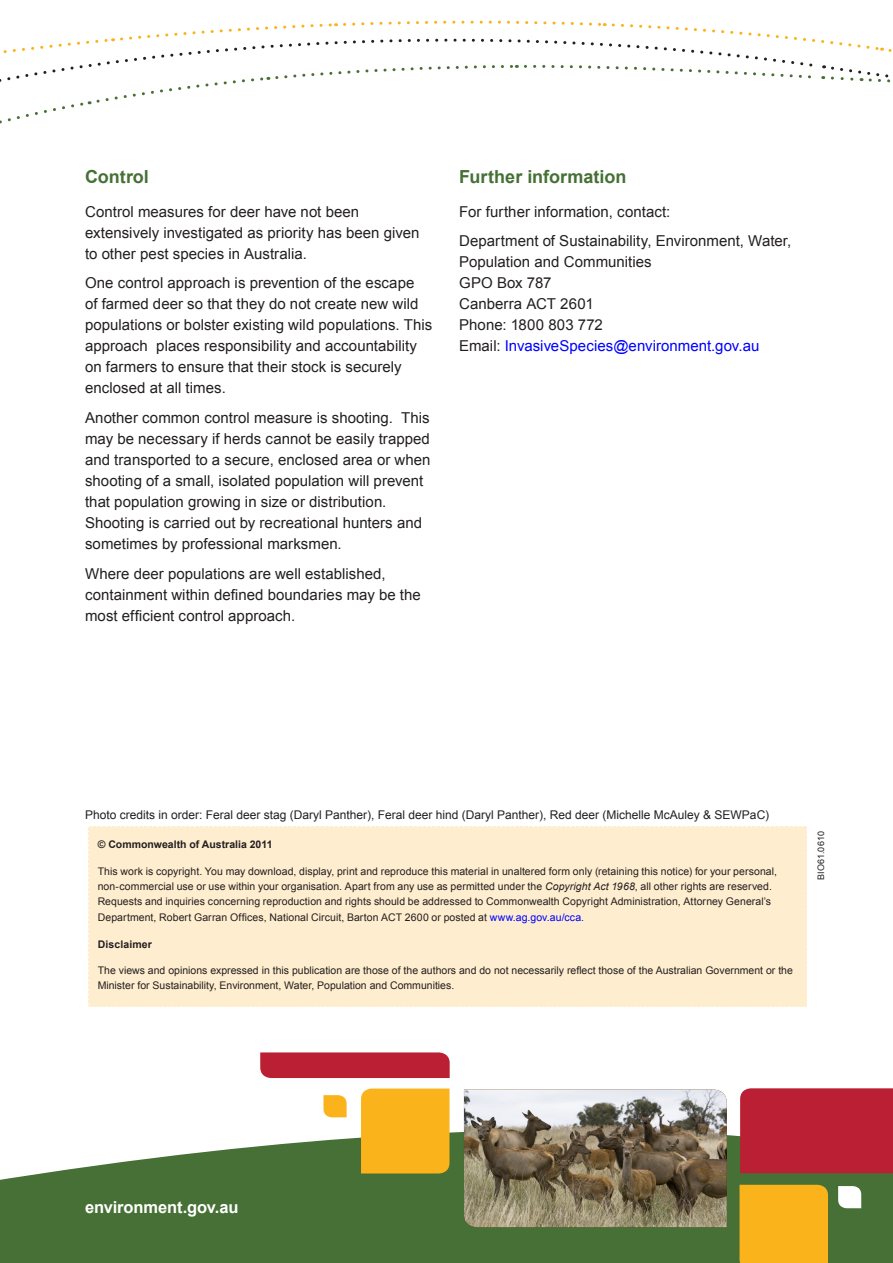
<style>
.page{position:relative;width:893px;height:1263px;background:#fff}
.page>*{position:absolute;margin:0;border:0;box-sizing:border-box;transform-origin:0 0}
.Heading_2{font:700 18px "Arial";color:#467035}
.t1{font:700 16.5px "Arial";letter-spacing:-.01em;color:#fff}
.body_text{font:15px/21px "Arial";letter-spacing:.005em;color:#231f20}
.t2{font:12px "Arial";color:#231f20}
.Copyright{font:10.5px/15px "Arial";letter-spacing:.005em;color:#231f20}
.Copyright-2{font:700 10.5px "Arial";color:#231f20}
.body_text-2{font:9px "Arial";letter-spacing:.02em;color:#231f20}
.s1{color:#00f}
.s2{font-style:italic}
</style>
<div class="page">
<svg style="left:0;top:1088px;width:893px;height:175px;fill:#467035"></svg>
<svg style="left:0;top:21px;width:892px;height:103px"></svg>
<div style="left:361px;top:1088px;width:88px;height:85px;background:#fbb31b"></div>
<svg style="left:323px;top:1095px;width:24px;height:22px"></svg>
<div style="left:740px;top:1088px;width:153px;height:85px;background:#ba1f33"></div>
<div style="left:739px;top:1185px;width:89px;height:78px;background:#fbb31b"></div>
<svg style="left:838px;top:1186px;width:23px;height:22px"></svg>
<img style="left:464px;top:1089px;width:263px;height:138px">
<div style="left:260px;top:1052px;width:190px;height:26px;background:#ba1f33"></div>
<div style="left:88px;top:826px;width:719px;height:181px;background:#feedce"></div>
<p class="Heading_2" style="left:85px;top:165px;width:65px">Control</p>
<p class="body_text" style="left:85px;top:201px;width:336px">Control measures for deer have not been extensively investigated as priority has been given to other pest species in Australia.</p>
<p class="body_text" style="left:85px;top:273px;width:349px">One control approach is prevention of the escape<br>of farmed deer so that they do not create new wild populations or bolster existing wild populations. This approach places responsibility and accountability on farmers to ensure that their stock is securely enclosed at all times.</p>
<p class="body_text" style="left:85px;top:407px;width:347px">Another common control measure is shooting. This may be necessary if herds cannot be easily trapped and transported to a secure, enclosed area or when shooting of a small, isolated population will prevent that population growing in size or distribution.<br>Shooting is carried out by recreational hunters and sometimes by professional marksmen.</p>
<p class="body_text" style="left:85px;top:563px;width:337px">Where deer populations are well established, containment within defined boundaries may be the most efficient control approach.</p>
<p class="Heading_2" style="left:459px;top:165px;width:169px">Further information</p>
<p class="body_text" style="left:459px;top:201px;width:213px">For further information, contact:</p>
<p class="body_text" style="left:459px;top:231px;width:333px">Department of Sustainability, Environment, Water,<br>Population and Communities<br>GPO Box 787<br>Canberra ACT 2601<br>Phone: 1800 803 772<br>Email: <span class="s1">InvasiveSpecies@environment.gov.au</span></p>
<p class="t2" style="left:85px;top:807px;width:686px">Photo credits in order: Feral deer stag (Daryl Panther), Feral deer hind (Daryl Panther), Red deer (Michelle McAuley &amp; SEWPaC)</p>
<p class="Copyright-2" style="left:98px;top:837px;width:176px">© Commonwealth of Australia 2011</p>
<p class="Copyright" style="left:98px;top:864px;width:681px">This work is copyright. You may download, display, print and reproduce this material in unaltered form only (retaining this notice) for your personal, non-commercial use or use within your organisation. Apart from any use as permitted under the <span class="s2">Copyright Act 1968</span>, all other rights are reserved.<br>Requests and inquiries concerning reproduction and rights should be addressed to Commonwealth Copyright Administration, Attorney General’s Department, Robert Garran Offices, National Circuit, Barton ACT 2600 or posted at <span class="s1">www.ag.gov.au/cca.</span></p>
<p class="Copyright-2" style="left:98px;top:938px;width:56px">Disclaimer</p>
<p class="Copyright" style="left:98px;top:962px;width:697px">The views and opinions expressed in this publication are those of the authors and do not necessarily reflect those of the Australian Government or the<br>Minister for Sustainability, Environment, Water, Population and Communities.</p>
<p class="body_text-2" style="left:815px;top:880px;width:51px;rotate:-90deg">BIO61.0610</p>
<p class="t1" style="left:85px;top:1196px;width:155px">environment.gov.au</p>
</div>
